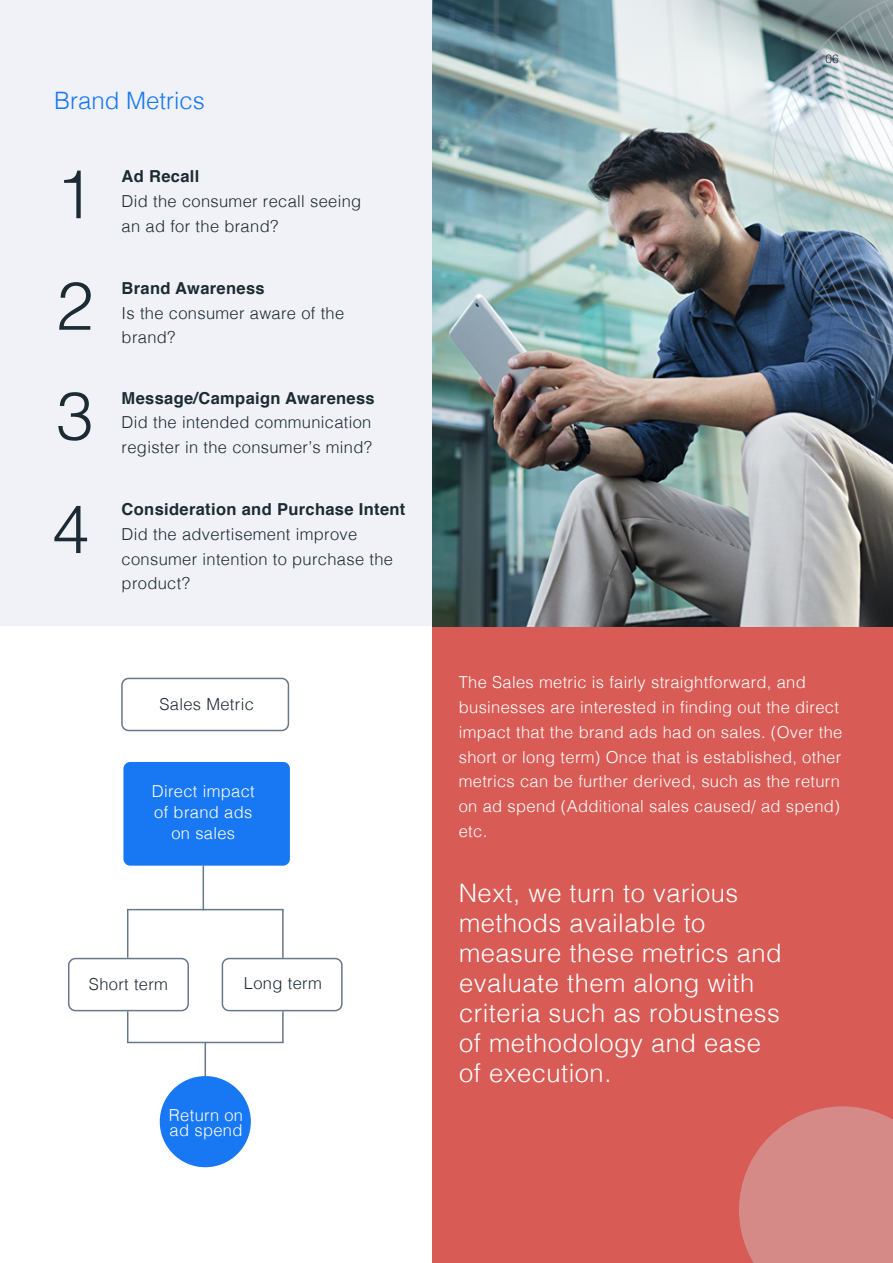
<style>
.page{position:relative;width:893px;height:1263px;background:#fff}
.page>*{position:absolute;margin:0;border:0;box-sizing:border-box;transform-origin:0 0}
.t1{font:300 67.5px/111.6px "Helvetica";color:#1c2b33;text-align:justify}
.t2{font:300 25.5px/30px "Helvetica";letter-spacing:.02em;color:#fff}
.t3{font:300 24px "Helvetica";color:#1877f2}
.t4{font:300 16.5px/24.8px "Helvetica";letter-spacing:.02em;color:#fff}
.t5{font:300 16.5px/24.8px "Helvetica";letter-spacing:.02em;color:#1c2b33}
.t6{font:700 16.5px "Helvetica";letter-spacing:.02em;color:#1c2b33}
.t7{font:300 12px "Helvetica";color:#1c2b33}
</style>
<div class="page">
<div style="left:0;top:0;width:891px;height:626px;background:#f1f2f7"></div>
<div style="left:432px;top:624px;width:461px;height:639px;background:#d85b55"></div>
<img style="left:432px;top:0;width:461px;height:626px">
<div style="left:121px;top:678px;width:168px;height:53px;border:2px solid #67788a;border-radius:7px"></div>
<div style="left:68px;top:958px;width:121px;height:53px;border:2px solid #67788a;border-radius:7px"></div>
<div style="left:222px;top:958px;width:121px;height:53px;border:2px solid #67788a;border-radius:7px"></div>
<div style="left:160px;top:1076px;width:91px;height:91px;background:#1877f2;border-radius:50%"></div>
<div style="left:123px;top:762px;width:167px;height:104px;background:#1877f2;border-radius:7px"></div>
<hr style="left:203px;top:865px;width:1px;height:45px;background:#67788a">
<hr style="left:127px;top:910px;width:1px;height:48px;background:#67788a">
<hr style="left:127px;top:1011px;width:1px;height:31px;background:#67788a">
<hr style="left:205px;top:1042px;width:1px;height:34px;background:#67788a">
<hr style="left:282px;top:910px;width:2px;height:48px;background:#67788a">
<hr style="left:282px;top:1011px;width:2px;height:31px;background:#67788a">
<hr style="left:127px;top:909px;width:157px;height:1px;background:#67788a">
<hr style="left:127px;top:1042px;width:157px;height:1px;background:#67788a">
<svg style="left:739px;top:1106px;width:154px;height:157px;background:#d58480"></svg>
<img style="left:745px;top:0;width:148px;height:386px">
<h3 class="t3" style="left:54px;top:80px;width:152px">Brand Metrics</h3>
<h1 class="t1" style="left:52px;top:134px;width:43px">1<br>2<br>3<br>4</h1>
<p class="t6" style="left:122px;top:163px;width:79px">Ad Recall</p>
<p class="t5" style="left:122px;top:187px;width:241px">Did the consumer recall seeing an ad for the brand?</p>
<p class="t6" style="left:122px;top:275px;width:145px">Brand Awareness</p>
<p class="t5" style="left:122px;top:299px;width:224px">Is the consumer aware of the brand?</p>
<p class="t6" style="left:122px;top:384px;width:255px">Message/Campaign Awareness</p>
<p class="t5" style="left:122px;top:409px;width:252px">Did the intended communication register in the consumer’s mind?</p>
<p class="t6" style="left:122px;top:496px;width:285px">Consideration and Purchase Intent</p>
<p class="t5" style="left:122px;top:520px;width:273px">Did the advertisement improve consumer intention to purchase the product?</p>
<p class="t5" style="left:159px;top:691px;width:96px">Sales Metric</p>
<p class="t4" style="left:152px;top:779px;width:104px;line-height:21px;text-align:center">Direct impact of brand ads on sales</p>
<p class="t5" style="left:89px;top:971px;width:81px">Short term</p>
<p class="t5" style="left:244px;top:969px;width:79px">Long term</p>
<p class="t4" style="left:169px;top:1106px;width:76px;line-height:15px">Return on ad spend</p>
<p class="t7" style="left:825px;top:48px;width:15px">06</p>
<p class="t4" style="left:459px;top:669px;width:385px">The Sales metric is fairly straightforward, and businesses are interested in finding out the direct impact that the brand ads had on sales. (Over the short or long term) Once that is established, other metrics can be further derived, such as the return on ad spend (Additional sales caused/ ad spend) etc.</p>
<h2 class="t2" style="left:459px;top:876px;width:324px">Next, we turn to various methods available to measure these metrics and evaluate them along with criteria such as robustness of methodology and ease of execution.</h2>
</div>
